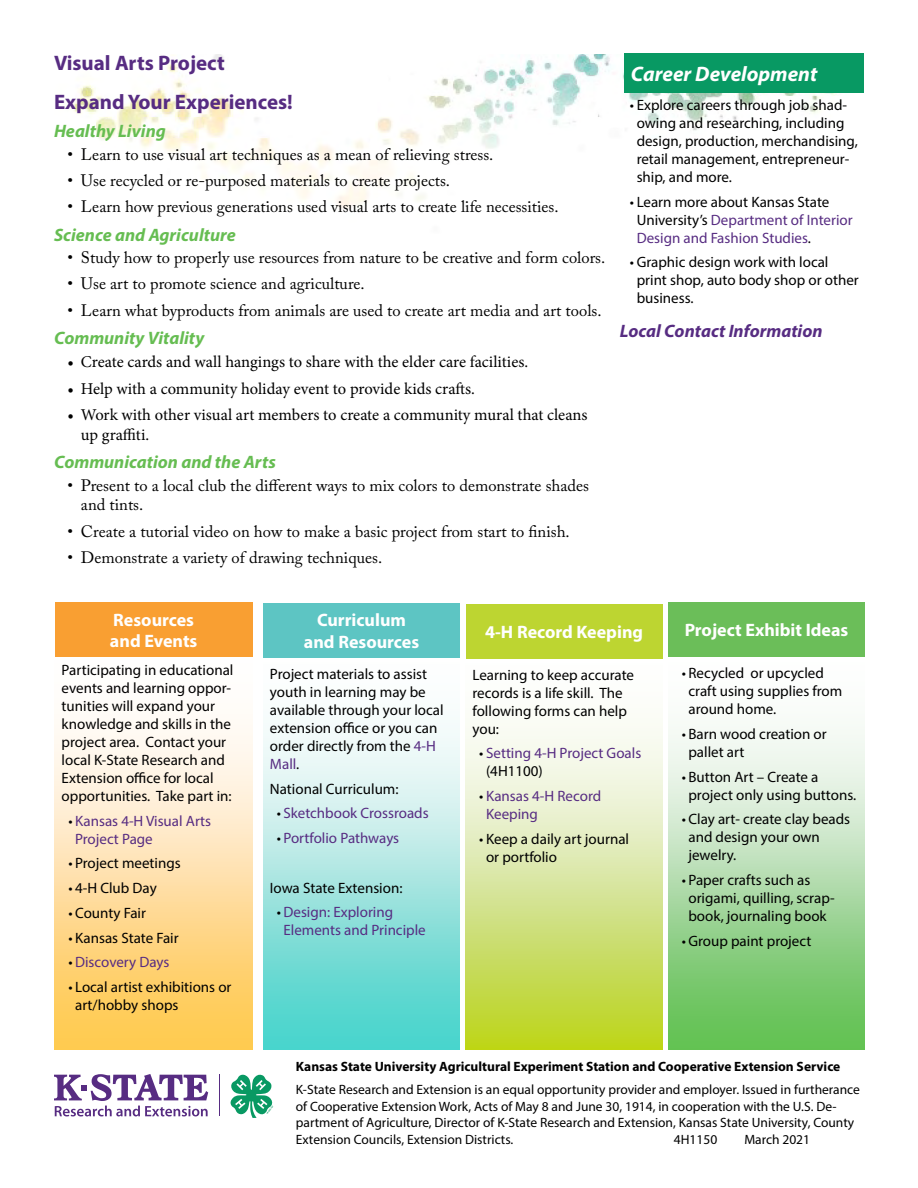
<style>
.page{position:relative;width:918px;height:1188px;background:#fff}
.page>*{position:absolute;margin:0;border:0;box-sizing:border-box;transform-origin:0 0}
.t1{font:700 21px "Myriad Pro";color:#572c82}
.t2{font:italic 700 21px "Myriad Pro";color:#fff}
.t3{font:700 18px/21.6px "Myriad Pro";color:#fff;text-align:center}
.t4{font:italic 700 18px "Myriad Pro";color:#66bd52}
.t5{font:italic 700 18px "Myriad Pro";color:#572c82}
.t6{font:16.5px/19.5px "Adobe Caslon Pro";color:#000}
.t7{font:16.5px/19.8px "Minion Pro";color:#000}
.t8{font:15px/18px "Myriad Pro";color:#000}
.t9{font:15px/18px "Myriad Pro";color:#572c82}
.t10{font:13.5px/16.5px "Myriad Pro";color:#000}
.t11{font:700 13.5px "Myriad Pro";color:#000}
.s1{color:#000}
.s2{color:#572c82}
</style>
<div class="page">
<img style="left:72px;top:54px;width:765px;height:155px">
<div style="left:624px;top:54px;width:240px;height:39px;background:#089963"></div>
<svg style="left:54px;top:1074px;width:154px;height:42px"></svg>
<hr style="left:219px;top:1075px;width:1px;height:41px;background:#572c82">
<svg style="left:230px;top:1074px;width:43px;height:44px"></svg>
<div style="left:263px;top:603px;width:197px;height:55px;background:#5dc5c3"></div>
<div style="left:466px;top:604px;width:196px;height:54px;background:#bdd531"></div>
<div style="left:668px;top:603px;width:197px;height:54px;background:#6bbe59"></div>
<div style="left:55px;top:603px;width:198px;height:54px;background:#f99f32"></div>
<div style="left:55px;top:661px;width:198px;height:389px;background:linear-gradient(to bottom,#fff,#ffc64e)"></div>
<div style="left:263px;top:662px;width:197px;height:388px;background:linear-gradient(to bottom,#fff,#49d1c9)"></div>
<svg style="left:466px;top:723px;width:196px;height:327px;background:#d9e696"></svg>
<div style="left:668px;top:662px;width:197px;height:388px;background:linear-gradient(to bottom,#fff,#61be54)"></div>
<h1 class="t1" style="left:54px;top:49px;width:172px">Visual Arts Project</h1>
<h1 class="t1" style="left:54px;top:88px;width:240px">Expand Your Experiences!</h1>
<p class="t4" style="left:54px;top:120px;width:113px">Healthy Living</p>
<p class="t6" style="left:68px;top:144px;width:427px">• Learn to use visual art techniques as a mean of relieving stress.</p>
<p class="t6" style="left:68px;top:171px;width:384px">• Use recycled or re-purposed materials to create projects.</p>
<p class="t6" style="left:68px;top:197px;width:493px">• Learn how previous generations used visual arts to create life necessities.</p>
<p class="t4" style="left:54px;top:223px;width:183px">Science and Agriculture</p>
<p class="t6" style="left:68px;top:248px;width:539px">• Study how to properly use resources from nature to be creative and form colors.</p>
<p class="t6" style="left:68px;top:274px;width:299px">• Use art to promote science and agriculture.</p>
<p class="t6" style="left:68px;top:301px;width:536px">• Learn what byproducts from animals are used to create art media and art tools.</p>
<p class="t4" style="left:54px;top:327px;width:152px">Community Vitality</p>
<p class="t7" style="left:68px;top:352px;width:462px">• Create cards and wall hangings to share with the elder care facilities.</p>
<p class="t7" style="left:68px;top:379px;width:409px">• Help with a community holiday event to provide kids crafts.</p>
<p class="t7" style="left:81px;top:405px;width:508px;text-indent:-13px">• Work with other visual art members to create a community mural that cleans up graffiti.</p>
<p class="t4" style="left:54px;top:451px;width:223px">Communication and the Arts</p>
<p class="t6" style="left:81px;top:475px;width:509px;text-indent:-13px">• Present to a local club the different ways to mix colors to demonstrate shades and tints.</p>
<p class="t6" style="left:68px;top:521px;width:504px">• Create a tutorial video on how to make a basic project from start to finish.</p>
<p class="t6" style="left:68px;top:547px;width:316px">• Demonstrate a variety of drawing techniques.</p>
<h1 class="t2" style="left:631px;top:61px;width:188px">Career Development</h1>
<p class="t8" style="left:637px;top:96px;width:223px;text-indent:-7px">• Explore careers through job shad&shy;owing and researching, including design, production, merchandising, retail management, entrepreneur&shy;ship, and more.</p>
<p class="t9" style="left:637px;top:192px;width:218px;text-indent:-7px"><span class="s1">• Learn more about Kansas State<br>University’s</span> Department of Interior<br>Design and Fashion Studies<span class="s1">.</span></p>
<p class="t8" style="left:637px;top:253px;width:224px;text-indent:-7px">• Graphic design work with local print shop, auto body shop or other business.</p>
<p class="t5" style="left:620px;top:319px;width:204px">Local Contact Information</p>
<p class="t3" style="left:110px;top:608px;width:89px;text-align:left">Resources and Events</p>
<p class="t8" style="left:62px;top:660px;width:173px">Participating in educational events and learning oppor&shy;tunities will expand your knowledge and skills in the project area. Contact your local K-State Research and<br>Extension office for local opportunities. Take part in:</p>
<p class="t9" style="left:75px;top:811px;width:138px;text-indent:-7px"><span class="s1">•</span> Kansas 4-H Visual Arts<br>Project Page</p>
<p class="t8" style="left:68px;top:854px;width:114px">• Project meetings</p>
<p class="t8" style="left:68px;top:879px;width:90px">• 4-H Club Day</p>
<p class="t8" style="left:68px;top:903px;width:79px">• County Fair</p>
<p class="t8" style="left:68px;top:928px;width:112px">• Kansas State Fair</p>
<p class="t9" style="left:68px;top:953px;width:103px"><span class="s1">•</span> Discovery Days</p>
<p class="t8" style="left:75px;top:978px;width:158px;text-indent:-7px">• Local artist exhibitions or art/hobby shops</p>
<p class="t3" style="left:304px;top:609px;width:117px">Curriculum and Resources</p>
<p class="t3" style="left:485px;top:621px;width:159px">4-H Record Keeping</p>
<p class="t3" style="left:685px;top:619px;width:165px">Project Exhibit Ideas</p>
<p class="t8" style="left:270px;top:665px;width:175px">Project materials to assist youth in learning may be available through your local extension office or you can order directly from the <span class="s2">4-H<br>Mall</span>.</p>
<p class="t8" style="left:270px;top:779px;width:130px">National Curriculum:</p>
<p class="t9" style="left:277px;top:804px;width:153px"><span class="s1">•</span> Sketchbook Crossroads</p>
<p class="t9" style="left:277px;top:829px;width:124px"><span class="s1">•</span> Portfolio Pathways</p>
<p class="t8" style="left:270px;top:878px;width:134px">Iowa State Extension:</p>
<p class="t9" style="left:283px;top:903px;width:144px;text-indent:-7px"><span class="s1">•</span> Design: Exploring<br>Elements and Principle</p>
<p class="t8" style="left:473px;top:665px;width:163px">Learning to keep accurate records is a life skill. The following forms can help you:</p>
<p class="t9" style="left:486px;top:744px;width:157px;text-indent:-7px"><span class="s1">•</span> Setting 4-H Project Goals <span class="s1">(4H1100)</span></p>
<p class="t9" style="left:486px;top:787px;width:117px;text-indent:-7px"><span class="s1">•</span> Kansas 4-H Record<br>Keeping</p>
<p class="t8" style="left:486px;top:830px;width:145px;text-indent:-7px">• Keep a daily art journal or portfolio</p>
<p class="t8" style="left:688px;top:664px;width:155px;text-indent:-7px">• Recycled or upcycled craft using supplies from around home.</p>
<p class="t8" style="left:688px;top:725px;width:140px;text-indent:-7px">• Barn wood creation or pallet art</p>
<p class="t8" style="left:688px;top:767px;width:169px;text-indent:-7px">• Button Art – Create a project only using buttons.</p>
<p class="t8" style="left:688px;top:810px;width:163px;text-indent:-7px">• Clay art- create clay beads and design your own jewelry.</p>
<p class="t8" style="left:688px;top:871px;width:148px;text-indent:-7px">• Paper crafts such as origami, quilling, scrap&shy;book, journaling book</p>
<p class="t8" style="left:682px;top:932px;width:131px">• Group paint project</p>
<p class="t11" style="left:296px;top:1058px;width:546px">Kansas State University Agricultural Experiment Station and Cooperative Extension Service</p>
<p class="t10" style="left:296px;top:1081px;width:566px">K-State Research and Extension is an equal opportunity provider and employer. Issued in furtherance of Cooperative Extension Work, Acts of May 8 and June 30, 1914, in cooperation with the U.S. De&shy;partment of Agriculture, Director of K-State Research and Extension, Kansas State University, County Extension Councils, Extension Districts.</p>
<p class="t10" style="left:674px;top:1131px;width:45px">4H1150</p>
<p class="t10" style="left:744px;top:1131px;width:67px">March 2021</p>
</div>
